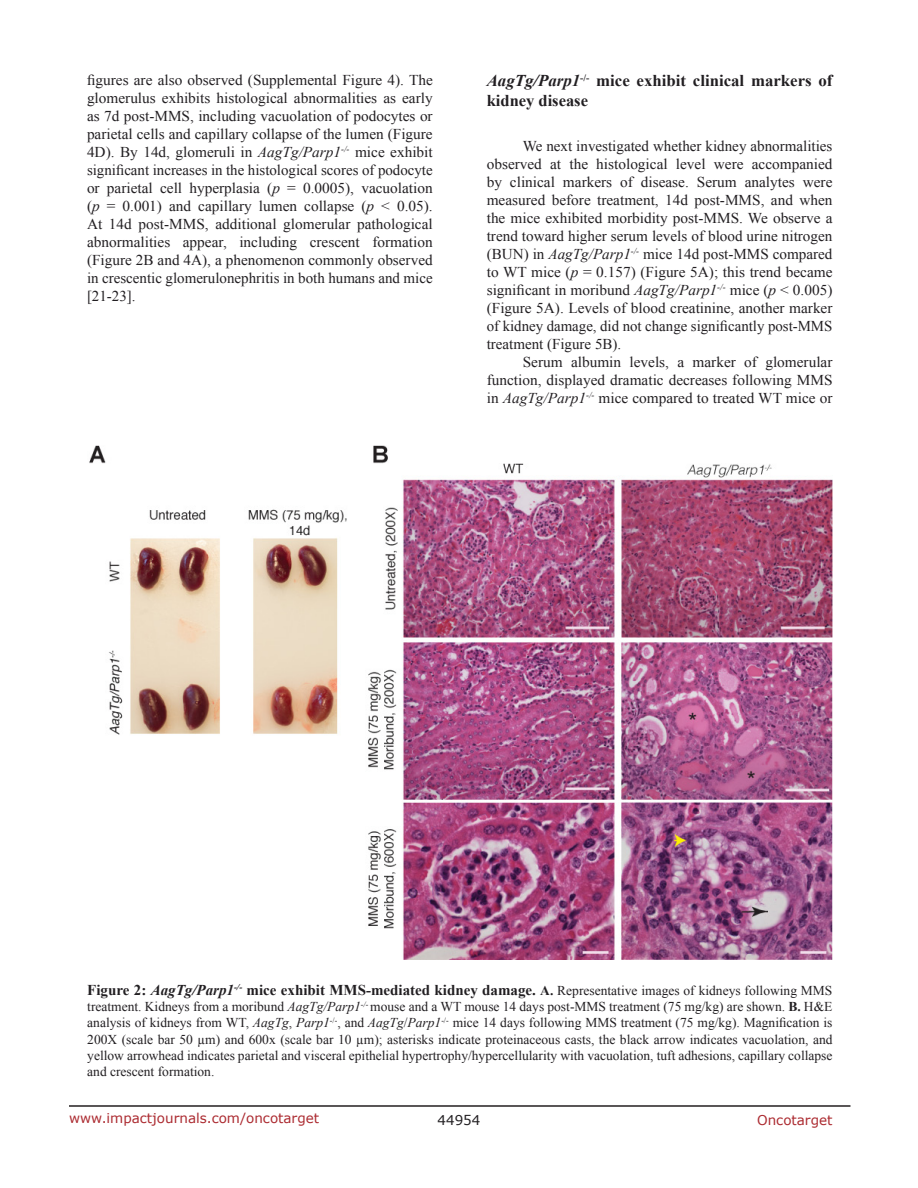
<style>
.page{position:relative;width:918px;height:1188px;background:#fff}
.page>*{position:absolute;margin:0;border:0;box-sizing:border-box;transform-origin:0 0}
.SubHeading{font:700 16.5px/19.8px "Times New Roman";color:#221f22}
.BodyText{font:15px/18px "Times New Roman";color:#221f22;text-align:justify}
.FigureText{font:700 15px "Times New Roman";color:#221f22}
.FigureText-2{font:13.5px/16.2px "Times New Roman";color:#221f22;text-align:justify}
.t1{font:13.5px "Verdana";color:#ac2b31}
.t2{font:13.5px "Verdana";color:#221f22}
.s1{font-style:italic}
.s2{font-size:13.5px}
.s3{font-weight:400;font-size:13.5px}
.s4{font-weight:700}
</style>
<div class="page">
<hr style="left:69px;top:1105px;width:781px;height:2px;background:#231f20">
<img style="left:89px;top:445px;width:743px;height:514px">
<p class="BodyText" style="left:87px;top:71px;width:347px">figures are also observed (Supplemental Figure 4). The glomerulus exhibits histological abnormalities as early as 7d post-MMS, including vacuolation of podocytes or parietal cells and capillary collapse of the lumen (Figure 4D). By 14d, glomeruli in <span class="s1">AagTg/Parp1</span><sup>-/-</sup> mice exhibit significant increases in the histological scores of podocyte or parietal cell hyperplasia (<span class="s1">p</span> = 0.0005), vacuolation (<span class="s1">p</span> = 0.001) and capillary lumen collapse (<span class="s1">p</span> &lt; 0.05).<br>At 14d post-MMS, additional glomerular pathological abnormalities appear, including crescent formation (Figure 2B and 4A), a phenomenon commonly observed in crescentic glomerulonephritis in both humans and mice [21-23].</p>
<p class="SubHeading" style="left:487px;top:70px;width:347px"><span class="s1">AagTg/Parp1</span><sup>-/-</sup> mice exhibit clinical markers of kidney disease</p>
<p class="BodyText" style="left:487px;top:137px;width:347px;text-indent:36px">We next investigated whether kidney abnormalities observed at the histological level were accompanied by clinical markers of disease. Serum analytes were measured before treatment, 14d post-MMS, and when the mice exhibited morbidity post-MMS. We observe a trend toward higher serum levels of blood urine nitrogen (BUN) in <span class="s1">AagTg/Parp1</span><sup>-/-</sup> mice 14d post-MMS compared to WT mice (<span class="s1">p</span> = 0.157) (Figure 5A); this trend became significant in moribund <span class="s1">AagTg/Parp1</span><sup>-/-</sup> mice (<span class="s1">p</span> &lt; 0.005) (Figure 5A). Levels of blood creatinine, another marker of kidney damage, did not change significantly post-MMS treatment (Figure 5B).</p>
<p class="BodyText" style="left:487px;top:353px;width:347px;text-indent:36px">Serum albumin levels, a marker of glomerular function, displayed dramatic decreases following MMS in <span class="s1">AagTg/Parp1</span><sup>-/-</sup> mice compared to treated WT mice or</p>
<p class="FigureText" style="left:87px;top:980px;width:747px">Figure 2: <span class="s1">AagTg/Parp1</span><sup>-/-</sup> mice exhibit MMS-mediated kidney damage. <span class="s2">A.</span> <span class="s3">Representative images of kidneys following MMS</span></p>
<p class="FigureText-2" style="left:87px;top:998px;width:747px">treatment. Kidneys from a moribund <span class="s1">AagTg/Parp1</span><sup>-/-</sup> mouse and a WT mouse 14 days post-MMS treatment (75 mg/kg) are shown. <span class="s4">B.</span> H&amp;E analysis of kidneys from WT, <span class="s1">AagTg</span>, <span class="s1">Parp1</span><sup>-/-</sup>, and <span class="s1">AagTg</span>/<span class="s1">Parp1</span><sup>-/-</sup> mice 14 days following MMS treatment (75 mg/kg). Magnification is 200X (scale bar 50 µm) and 600x (scale bar 10 µm); asterisks indicate proteinaceous casts, the black arrow indicates vacuolation, and yellow arrowhead indicates parietal and visceral epithelial hypertrophy/hypercellularity with vacuolation, tuft adhesions, capillary collapse and crescent formation.</p>
<p class="t1" style="left:69px;top:1109px;width:252px">www.impactjournals.com/oncotarget</p>
<p class="t2" style="left:438px;top:1111px;width:44px">44954</p>
<p class="t1" style="left:757px;top:1111px;width:77px">Oncotarget</p>
</div>
